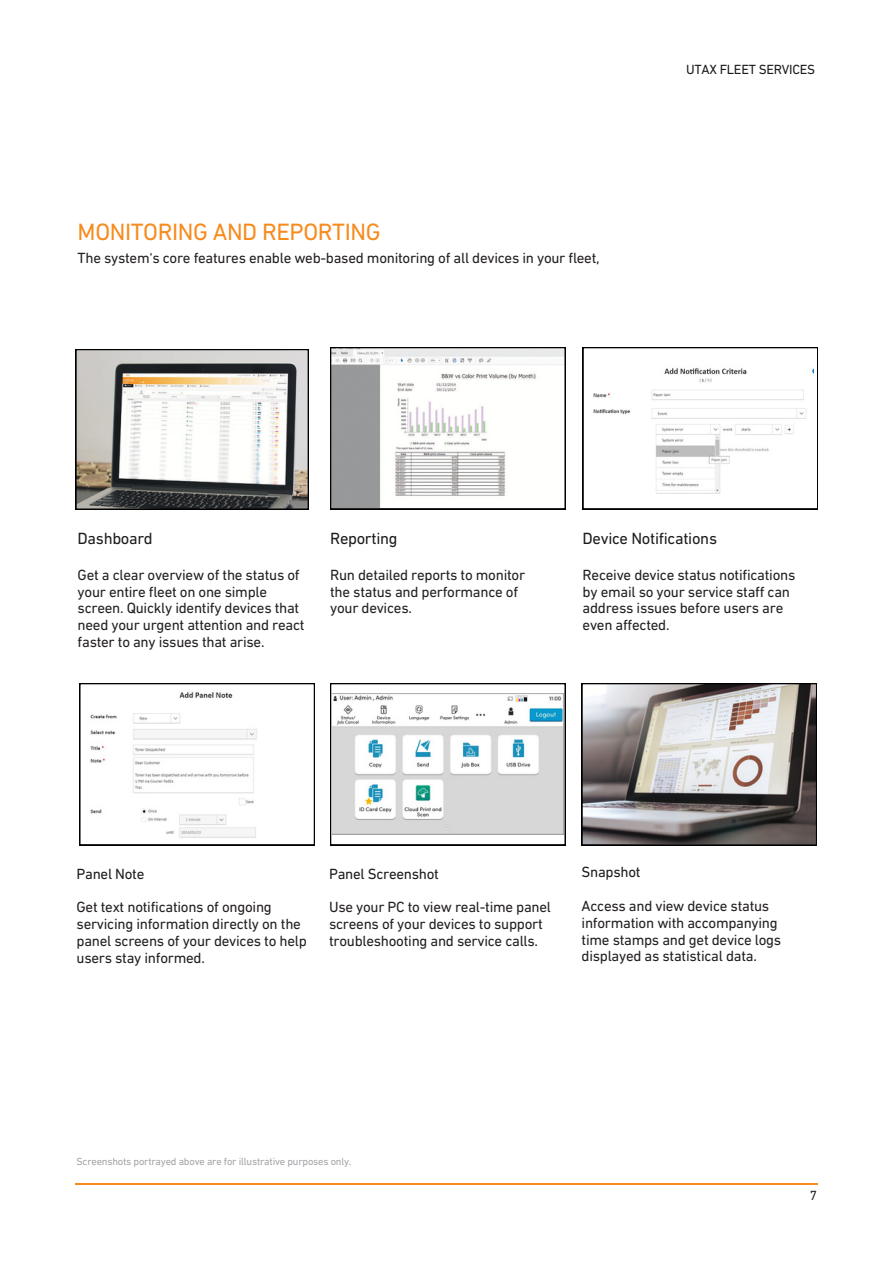
<style>
.page{position:relative;width:894px;height:1264px;background:#fff}
.page>*{position:absolute;margin:0;border:0;box-sizing:border-box;transform-origin:0 0}
.t1{font:24px "DIN Next LT Pro";letter-spacing:-.02em;color:#f78b1e}
.t2{font:16.5px "DIN Next LT Pro";letter-spacing:-.02em;color:#1b1c1b}
.t3{font:15px/16.8px "DIN Next LT Pro";letter-spacing:-.02em;color:#231f20}
.t4{font:15px "DIN Next LT Pro";letter-spacing:-.02em;color:#1b1c1b}
.t5{font:13.5px "DIN Next LT Pro";letter-spacing:-.02em;color:#1b1c1b}
.t6{font:13.5px "DIN Next LT Pro";color:#231f20}
.t7{font:10.5px "DIN Next LT Pro";letter-spacing:-.02em;color:#a2a4a7}
</style>
<div class="page">
<svg style="left:75px;top:349px;width:233px;height:160px"></svg>
<svg style="left:330px;top:347px;width:235px;height:162px"></svg>
<svg style="left:582px;top:347px;width:235px;height:162px"></svg>
<img style="left:586px;top:366px;width:226px;height:127px">
<hr style="left:75px;top:1182px;width:742px;height:2px;background:#f78b1e">
<svg style="left:581px;top:683px;width:235px;height:162px;background:#969292"></svg>
<svg style="left:79px;top:683px;width:235px;height:162px"></svg>
<img style="left:89px;top:690px;width:168px;height:148px">
<svg style="left:330px;top:683px;width:235px;height:162px"></svg>
<img style="left:333px;top:693px;width:230px;height:141px">
<h1 class="t1" style="left:78px;top:222px;width:304px">MONITORING AND REPORTING</h1>
<h1 class="t3" style="left:78px;top:251px;width:523px">The system‘s core features enable web-based monitoring of all devices in your fleet,</h1>
<h1 class="t5" style="left:685px;top:64px;width:131px">UTAX FLEET SERVICES</h1>
<h1 class="t2" style="left:78px;top:532px;width:77px">Dashboard</h1>
<p class="t2" style="left:330px;top:532px;width:69px">Reporting</p>
<h1 class="t2" style="left:582px;top:532px;width:136px">Device Notifications</h1>
<h1 class="t3" style="left:78px;top:567px;width:228px">Get a clear overview of the status of your entire fleet on one simple screen. Quickly identify devices that need your urgent attention and react faster to any issues that arise.</h1>
<p class="t3" style="left:330px;top:567px;width:196px">Run detailed reports to monitor the status and performance of your devices.</p>
<h1 class="t3" style="left:582px;top:567px;width:214px">Receive device status notifications by email so your service staff can address issues before users are even affected.</h1>
<h1 class="t4" style="left:77px;top:867px;width:69px">Panel Note</h1>
<p class="t3" style="left:77px;top:900px;width:232px">Get text notifications of ongoing servicing information directly on the panel screens of your devices to help users stay informed.</p>
<h1 class="t4" style="left:329px;top:867px;width:111px">Panel Screenshot</h1>
<h1 class="t3" style="left:329px;top:900px;width:223px">Use your PC to view real-time panel screens of your devices to support troubleshooting and service calls.</h1>
<p class="t4" style="left:581px;top:865px;width:60px">Snapshot</p>
<p class="t3" style="left:581px;top:898px;width:201px">Access and view device status information with accompanying time stamps and get device logs displayed as statistical data.</p>
<h1 class="t7" style="left:77px;top:1157px;width:276px">Screenshots portrayed above are for illustrative purposes only.</h1>
<p class="t6" style="left:809px;top:1189px;width:9px">7</p>
</div>
